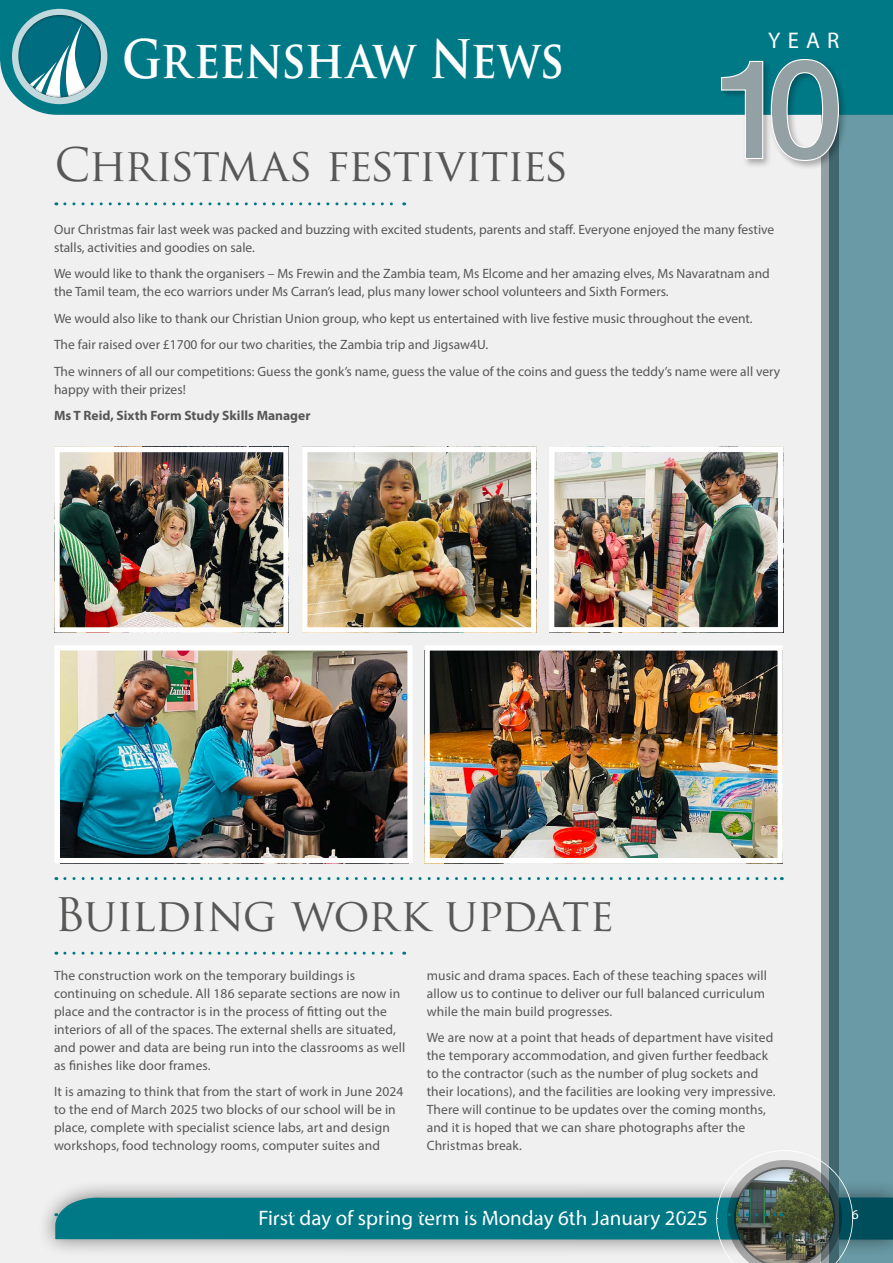
<style>
.page{position:relative;width:893px;height:1263px;background:#f0f0f1}
.page>*{position:absolute;margin:0;border:0;box-sizing:border-box;transform-origin:0 0}
.t1{font:700 51.75px "Trajan Pro";letter-spacing:-.015em;color:#fff;scale:.87 1}
.t2{font:45px "Trajan Pro";letter-spacing:-.035em;color:#575756}
.t3{font:22.8px "Myriad Pro";color:#fff}
.t4{font:21px "Myriad Pro";color:#fff}
.t5{font:13.5px/18px "Myriad Pro";letter-spacing:.005em;color:#575756}
.t6{font:700 13.5px "Myriad Pro";color:#575756}
.t7{font:13.5px "Myriad Pro";color:#fff}
</style>
<div class="page">
<div style="left:37px;top:1178px;width:856px;height:80px;background:#000;opacity:.5"></div>
<div style="left:822px;top:6px;width:17px;height:1257px;background:#93a1a4"></div>
<svg style="left:829px;top:115px;width:64px;height:1035px;background:#5f8d98"></svg>
<div style="left:0;top:0;width:893px;height:115px;background:#007987"></div>
<div style="left:12px;top:9px;width:95px;height:95px;background:#c1d9dd;border-radius:50%"></div>
<div style="left:6px;top:3px;width:108px;height:95px;background:#000;opacity:.75"></div>
<div style="left:718px;top:56px;width:130px;height:114px;background:#000;opacity:.3"></div>
<svg style="left:720px;top:58px;width:119px;height:104px"></svg>
<svg style="left:65px;top:202px;width:340px;height:3px"></svg>
<svg style="left:65px;top:877px;width:717px;height:3px"></svg>
<img style="left:60px;top:453px;width:223px;height:173px">
<div style="left:54px;top:447px;width:235px;height:185px;border:5px solid #fff"></div>
<img style="left:308px;top:453px;width:222px;height:173px">
<div style="left:302px;top:447px;width:234px;height:185px;border:5px solid #fff"></div>
<img style="left:61px;top:651px;width:346px;height:206px">
<div style="left:54px;top:645px;width:359px;height:218px;border:5px solid #fff"></div>
<img style="left:430px;top:651px;width:347px;height:206px">
<div style="left:424px;top:645px;width:359px;height:218px;border:5px solid #fff"></div>
<img style="left:555px;top:453px;width:222px;height:173px">
<div style="left:549px;top:447px;width:234px;height:185px;border:5px solid #fff"></div>
<svg style="left:55px;top:1150px;width:838px;height:113px"></svg>
<svg style="left:65px;top:952px;width:340px;height:3px"></svg>
<h1 class="t1" style="left:122px;top:27px;width:509px">Greenshaw News</h1>
<h2 class="t2" style="left:54px;top:136px;width:516px">Christmas festivities</h2>
<h3 class="t3" style="left:768px;top:26px;width:73px">YEAR</h3>
<p class="t5" style="left:54px;top:220px;width:722px">Our Christmas fair last week was packed and buzzing with excited students, parents and staff. Everyone enjoyed the many festive stalls, activities and goodies on sale.</p>
<p class="t5" style="left:54px;top:264px;width:717px">We would like to thank the organisers – Ms Frewin and the Zambia team, Ms Elcome and her amazing elves, Ms Navaratnam and the Tamil team, the eco warriors under Ms Carran’s lead, plus many lower school volunteers and Sixth Formers.</p>
<p class="t5" style="left:54px;top:305px;width:728px;line-height:26.5px">We would also like to thank our Christian Union group, who kept us entertained with live festive music throughout the event.<br>The fair raised over £1700 for our two charities, the Zambia trip and Jigsaw4U.<br>The winners of all our competitions: Guess the gonk’s name, guess the value of the coins and guess the teddy’s name were all very</p>
<p class="t5" style="left:54px;top:380px;width:133px">happy with their prizes!</p>
<p class="t6" style="left:54px;top:407px;width:258px">Ms T Reid, Sixth Form Study Skills Manager</p>
<h2 class="t2" style="left:54px;top:886px;width:561px">Building work update</h2>
<p class="t5" style="left:54px;top:966px;width:353px">The construction work on the temporary buildings is continuing on schedule. All 186 separate sections are now in place and the contractor is in the process of fitting out the interiors of all of the spaces. The external shells are situated, and power and data are being run into the classrooms as well as finishes like door frames.</p>
<p class="t5" style="left:54px;top:1083px;width:351px">It is amazing to think that from the start of work in June 2024 to the end of March 2025 two blocks of our school will be in place, complete with specialist science labs, art and design workshops, food technology rooms, computer suites and</p>
<p class="t5" style="left:427px;top:966px;width:342px">music and drama spaces. Each of these teaching spaces will allow us to continue to deliver our full balanced curriculum while the main build progresses.</p>
<p class="t5" style="left:427px;top:1028px;width:350px">We are now at a point that heads of department have visited the temporary accommodation, and given further feedback to the contractor (such as the number of plug sockets and their locations), and the facilities are looking very impressive.<br>There will continue to be updates over the coming months, and it is hoped that we can share photographs after the Christmas break.</p>
<h3 class="t4" style="left:258px;top:1205px;width:451px">First day of spring term is Monday 6th January 2025</h3>
<p class="t7" style="left:852px;top:1206px;width:8px">6</p>
</div>
